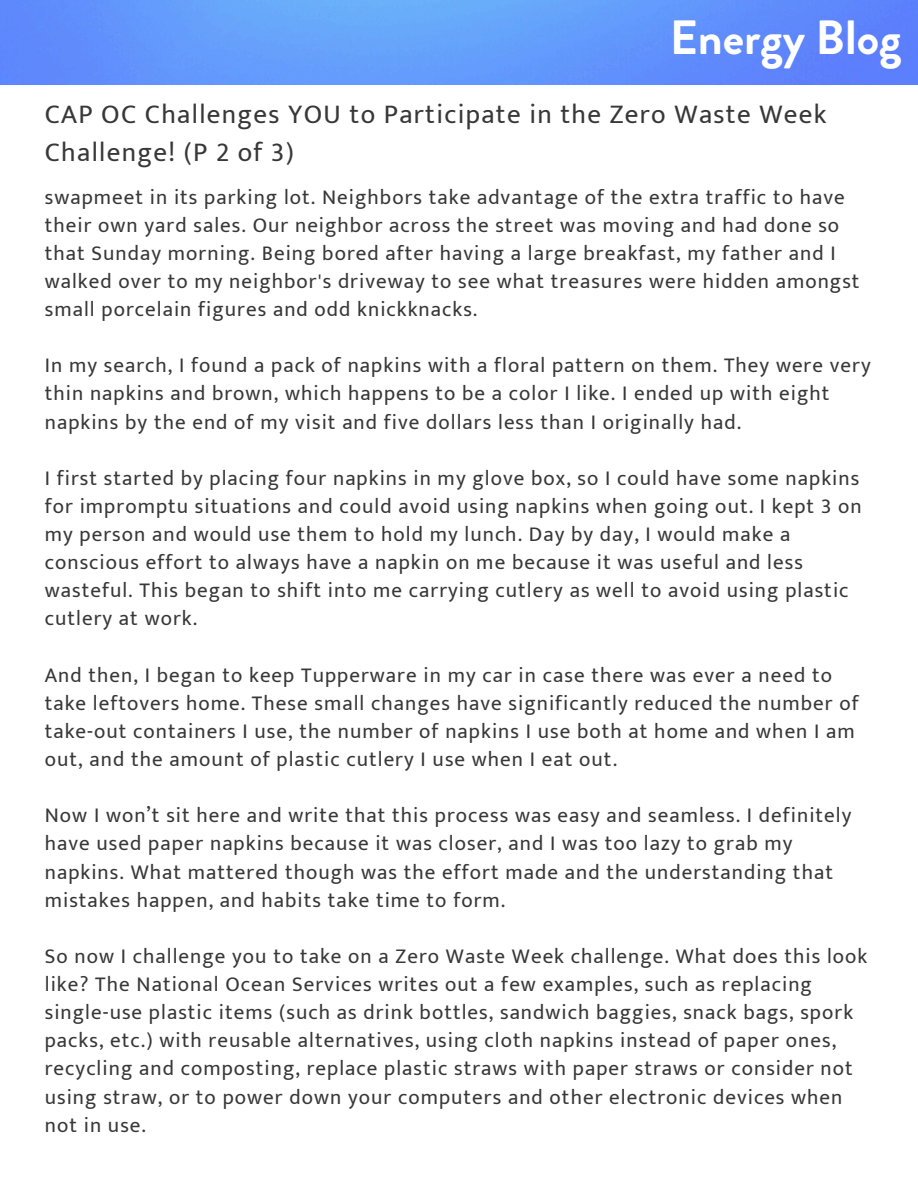
<style>
.page{position:relative;width:918px;height:1188px;background:#fff}
.page>*{position:absolute;margin:0;border:0;box-sizing:border-box;transform-origin:0 0}
.t1{font:700 48px "Brandon Grotesque";color:#fff}
.t2{font:27px/37.2px "Mukta";letter-spacing:.05em;color:#383838}
.t3{font:21px/28.2px "Mukta";letter-spacing:.05em;color:#383838}
</style>
<div class="page">
<img style="left:0;top:0;width:918px;height:84px">
<p class="t1" style="left:670px;top:4px;width:233px">Energy Blog</p>
<p class="t2" style="left:45px;top:96px;width:783px">CAP OC Challenges YOU to Participate in the Zero Waste Week<br>Challenge! (P 2 of 3)</p>
<p class="t3" style="left:45px;top:182px;width:816px">swapmeet in its parking lot. Neighbors take advantage of the extra traffic to have their own yard sales. Our neighbor across the street was moving and had done so that Sunday morning. Being bored after having a large breakfast, my father and I walked over to my neighbor's driveway to see what treasures were hidden amongst small porcelain figures and odd knickknacks.</p>
<h1 class="t3" style="left:45px;top:351px;width:827px">In my search, I found a pack of napkins with a floral pattern on them. They were very thin napkins and brown, which happens to be a color I like. I ended up with eight napkins by the end of my visit and five dollars less than I originally had.</h1>
<h2 class="t3" style="left:45px;top:464px;width:818px">I first started by placing four napkins in my glove box, so I could have some napkins for impromptu situations and could avoid using napkins when going out. I kept 3 on my person and would use them to hold my lunch. Day by day, I would make a conscious effort to always have a napkin on me because it was useful and less wasteful. This began to shift into me carrying cutlery as well to avoid using plastic cutlery at work.</h2>
<p class="t3" style="left:45px;top:660px;width:816px">And then, I began to keep Tupperware in my car in case there was ever a need to take leftovers home. These small changes have significantly reduced the number of take-out containers I use, the number of napkins I use both at home and when I am out, and the amount of plastic cutlery I use when I eat out.</p>
<p class="t3" style="left:45px;top:801px;width:808px">Now I won’t sit here and write that this process was easy and seamless. I definitely have used paper napkins because it was closer, and I was too lazy to grab my napkins. What mattered though was the effort made and the understanding that mistakes happen, and habits take time to form.</p>
<p class="t3" style="left:45px;top:942px;width:824px">So now I challenge you to take on a Zero Waste Week challenge. What does this look like? The National Ocean Services writes out a few examples, such as replacing single-use plastic items (such as drink bottles, sandwich baggies, snack bags, spork packs, etc.) with reusable alternatives, using cloth napkins instead of paper ones, recycling and composting, replace plastic straws with paper straws or consider not using straw, or to power down your computers and other electronic devices when not in use.</p>
</div>
